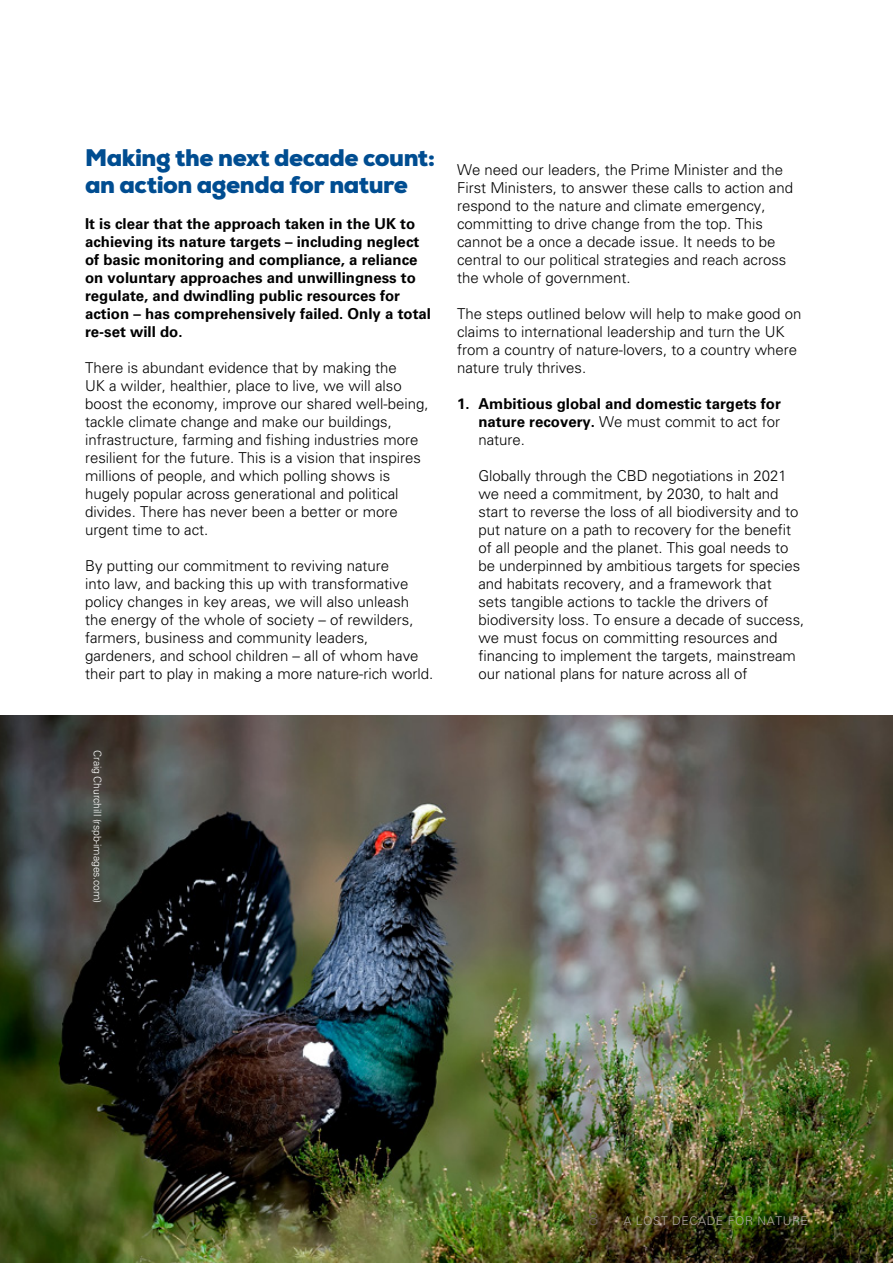
<style>
.page{position:relative;width:893px;height:1263px;background:#fff}
.page>*{position:absolute;margin:0;border:0;box-sizing:border-box;transform-origin:0 0}
.SUB_HEADING_Nexa_Bl{font:900 24px/27px "Nexa";letter-spacing:-.02em;color:#004d91}
.Picture_Graph_captio{font:300 18px "Univers";color:#6f605b}
.t1{font:300 15px/18px "Univers";color:#000}
.t2{font:700 15px/18px "Univers";color:#000}
.Picture_Graph_captio-2{font:300 12px "Univers";letter-spacing:.05em;color:#b0a7a3}
.t3{font:300 10.5px "Univers";letter-spacing:-.01em;color:#fff}
.s1{font-weight:300}
</style>
<div class="page">
<img style="left:0;top:715px;width:893px;height:548px">
<p class="SUB_HEADING_Nexa_Bl" style="left:85px;top:144px;width:352px">Making the next decade count: an action agenda for nature</p>
<p class="t2" style="left:85px;top:215px;width:347px">It is clear that the approach taken in the UK to achieving its nature targets – including neglect of basic monitoring and compliance, a reliance on voluntary approaches and unwillingness to regulate, and dwindling public resources for action – has comprehensively failed. Only a total re-set will do.</p>
<p class="t1" style="left:85px;top:359px;width:345px">There is abundant evidence that by making the<br>UK a wilder, healthier, place to live, we will also boost the economy, improve our shared well-being, tackle climate change and make our buildings, infrastructure, farming and fishing industries more resilient for the future. This is a vision that inspires millions of people, and which polling shows is hugely popular across generational and political divides. There has never been a better or more urgent time to act.</p>
<p class="t1" style="left:85px;top:557px;width:350px">By putting our commitment to reviving nature<br>into law, and backing this up with transformative policy changes in key areas, we will also unleash the energy of the whole of society – of rewilders, farmers, business and community leaders, gardeners, and school children – all of whom have their part to play in making a more nature-rich world.</p>
<p class="t1" style="left:457px;top:161px;width:337px">We need our leaders, the Prime Minister and the First Ministers, to answer these calls to action and respond to the nature and climate emergency, committing to drive change from the top. This cannot be a once a decade issue. It needs to be central to our political strategies and reach across the whole of government.</p>
<p class="t1" style="left:457px;top:305px;width:346px">The steps outlined below will help to make good on claims to international leadership and turn the UK from a country of nature-lovers, to a country where nature truly thrives.</p>
<p class="t2" style="left:478px;top:395px;width:304px;text-align:justify;text-indent:-21px">1. Ambitious global and domestic targets for nature recovery. <span class="s1">We must commit to act for nature.</span></p>
<p class="t1" style="left:478px;top:467px;width:327px">Globally through the CBD negotiations in 2021 we need a commitment, by 2030, to halt and start to reverse the loss of all biodiversity and to put nature on a path to recovery for the benefit of all people and the planet. This goal needs to be underpinned by ambitious targets for species and habitats recovery, and a framework that<br>sets tangible actions to tackle the drivers of biodiversity loss. To ensure a decade of success, we must focus on committing resources and financing to implement the targets, mainstream our national plans for nature across all of</p>
<p class="t3" style="left:104px;top:750px;width:155px;rotate:90deg">Craig Churchill (rspb-images.com)</p>
<p class="Picture_Graph_captio" style="left:588px;top:1208px;width:12px">8</p>
<p class="Picture_Graph_captio-2" style="left:623px;top:1214px;width:186px">A LOST DECADE FOR NATURE</p>
</div>
